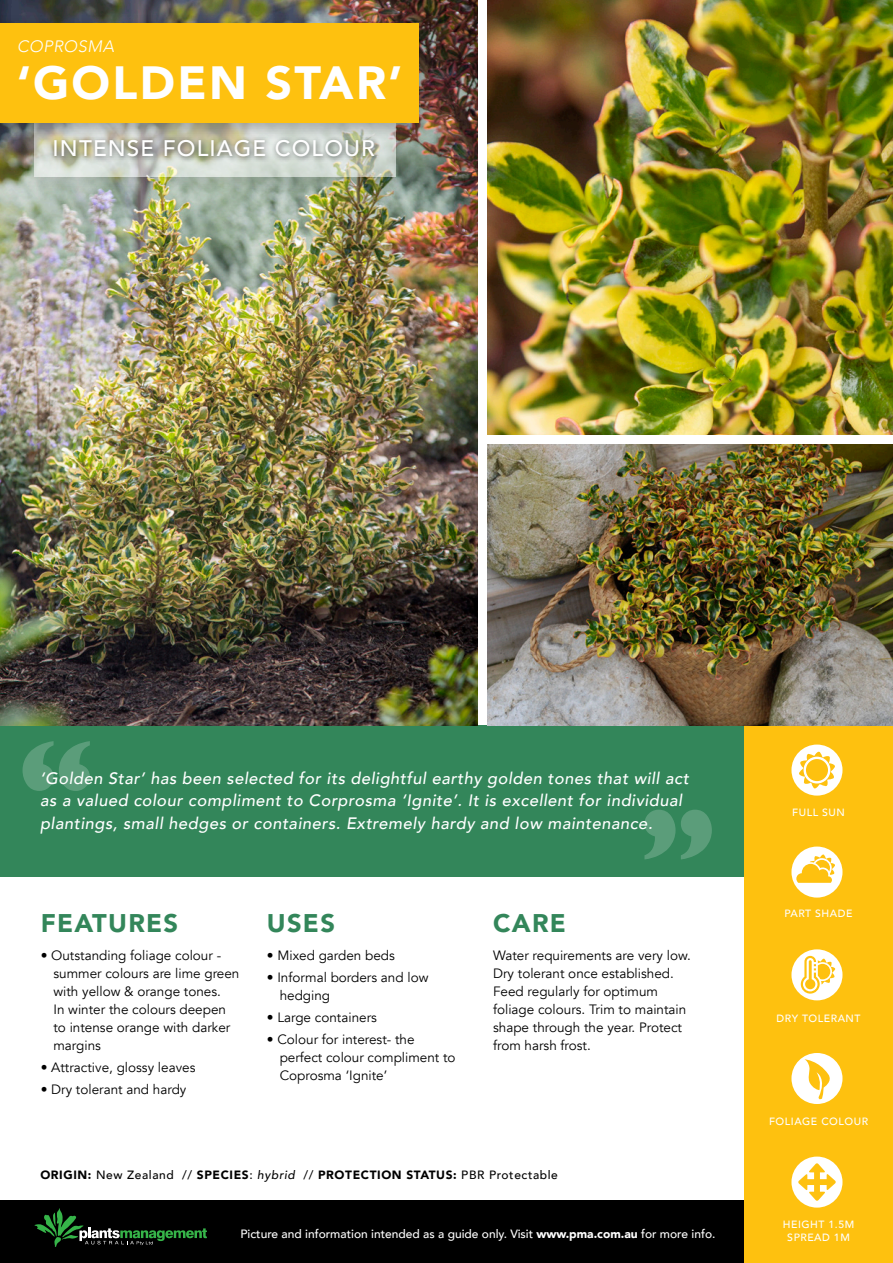
<style>
.page{position:relative;width:893px;height:1263px;background:#fff}
.page>*{position:absolute;margin:0;border:0;box-sizing:border-box;transform-origin:0 0}
.t1{font:900 46.5px "Avenir";letter-spacing:.05em;color:#fff}
.t2{font:900 25.5px "Avenir";letter-spacing:.05em;color:#33865a}
.t3{font:500 22.5px "Avenir";letter-spacing:.05em;color:#fff}
.t4{font:italic 500 16.5px/22.5px "Avenir";letter-spacing:.03em;color:#fff}
.t5{font:italic 300 16.5px "Avenir";letter-spacing:.03em;color:#fff}
.t6{font:13.5px/18px "Avenir";color:#000}
.t7{font:500 12px "Avenir";color:#fff}
.t8{font:900 12px "Avenir";letter-spacing:.05em;color:#000}
.t9{font:500 10.5px/12.6px "Avenir";letter-spacing:.05em;color:#fff;text-align:center}
.s1{font-weight:500}
.s2{font-weight:500;font-style:italic}
.s3{font-weight:900}
</style>
<div class="page">
<div style="left:0;top:725px;width:744px;height:152px;background:#33865a"></div>
<svg style="left:23px;top:741px;width:67px;height:50px"></svg>
<svg style="left:644px;top:810px;width:68px;height:49px"></svg>
<img style="left:0;top:0;width:478px;height:725px">
<div style="left:24px;top:100px;width:390px;height:96px;background:#000;opacity:.3"></div>
<svg style="left:34px;top:142px;width:362px;height:35px;background:#d3dacf"></svg>
<div style="left:50px;top:136px;width:331px;height:27px;background:#000;opacity:.6"></div>
<div style="left:0;top:1200px;width:893px;height:63px;background:#000"></div>
<div style="left:744px;top:725px;width:149px;height:538px;background:#fec10f"></div>
<img style="left:488px;top:444px;width:405px;height:281px">
<img style="left:488px;top:0;width:405px;height:435px">
<div style="left:0;top:13px;width:436px;height:129px;background:#000;opacity:.3"></div>
<div style="left:0;top:23px;width:418px;height:100px;background:#fec10f"></div>
<svg style="left:34px;top:1208px;width:173px;height:39px"></svg>
<svg style="left:791px;top:744px;width:51px;height:51px"></svg>
<svg style="left:791px;top:846px;width:51px;height:51px"></svg>
<svg style="left:791px;top:1156px;width:51px;height:51px"></svg>
<svg style="left:791px;top:949px;width:51px;height:51px"></svg>
<svg style="left:791px;top:1053px;width:51px;height:51px"></svg>
<p class="t5" style="left:17px;top:37px;width:99px">COPROSMA</p>
<h1 class="t1" style="left:17px;top:43px;width:387px">‘GOLDEN STAR’</h1>
<h3 class="t3" style="left:53px;top:128px;width:324px">INTENSE FOLIAGE COLOUR</h3>
<p class="t4" style="left:40px;top:767px;width:650px">‘Golden Star’ has been selected for its delightful earthy golden tones that will act as a valued colour compliment to Corprosma ‘Ignite’. It is excellent for individual plantings, small hedges or containers. Extremely hardy and low maintenance.</p>
<h2 class="t2" style="left:41px;top:901px;width:139px">FEATURES</h2>
<h2 class="t2" style="left:267px;top:901px;width:70px">USES</h2>
<h2 class="t2" style="left:493px;top:901px;width:74px">CARE</h2>
<p class="t6" style="left:53px;top:946px;width:188px;text-indent:-13px">• Outstanding foliage colour - summer colours are lime green with yellow &amp; orange tones.<br>In winter the colours deepen to intense orange with darker margins</p>
<p class="t6" style="left:41px;top:1058px;width:156px">• Attractive, glossy leaves</p>
<p class="t6" style="left:41px;top:1081px;width:147px">• Dry tolerant and hardy</p>
<p class="t6" style="left:267px;top:946px;width:130px">• Mixed garden beds</p>
<p class="t6" style="left:280px;top:968px;width:150px;text-indent:-13px">• Informal borders and low hedging</p>
<p class="t6" style="left:267px;top:1009px;width:111px">• Large containers</p>
<p class="t6" style="left:280px;top:1031px;width:177px;text-indent:-13px">• Colour for interest- the perfect colour compliment to<br>Coprosma ‘Ignite’</p>
<p class="t6" style="left:493px;top:946px;width:199px">Water requirements are very low.<br>Dry tolerant once established.<br>Feed regularly for optimum foliage colours. Trim to maintain shape through the year. Protect from harsh frost.</p>
<p class="t8" style="left:40px;top:1164px;width:519px">ORIGIN: <span class="s1">New Zealand //</span> SPECIES<span class="s1">:</span> <span class="s2">hybrid</span> <span class="s1">//</span> PROTECTION STATUS: <span class="s1">PBR Protectable</span></p>
<p class="t7" style="left:240px;top:1223px;width:476px">Picture and information intended as a guide only. Visit <span class="s3">www.pma.com.au</span> for more info.</p>
<p class="t9" style="left:792px;top:805px;width:54px">FULL SUN</p>
<p class="t9" style="left:785px;top:907px;width:69px">PART SHADE</p>
<p class="t9" style="left:777px;top:1012px;width:85px">DRY TOLERANT</p>
<p class="t9" style="left:769px;top:1114px;width:100px">FOLIAGE COLOUR</p>
<p class="t9" style="left:783px;top:1217px;width:73px">HEIGHT 1.5M<br>SPREAD 1M</p>
</div>
